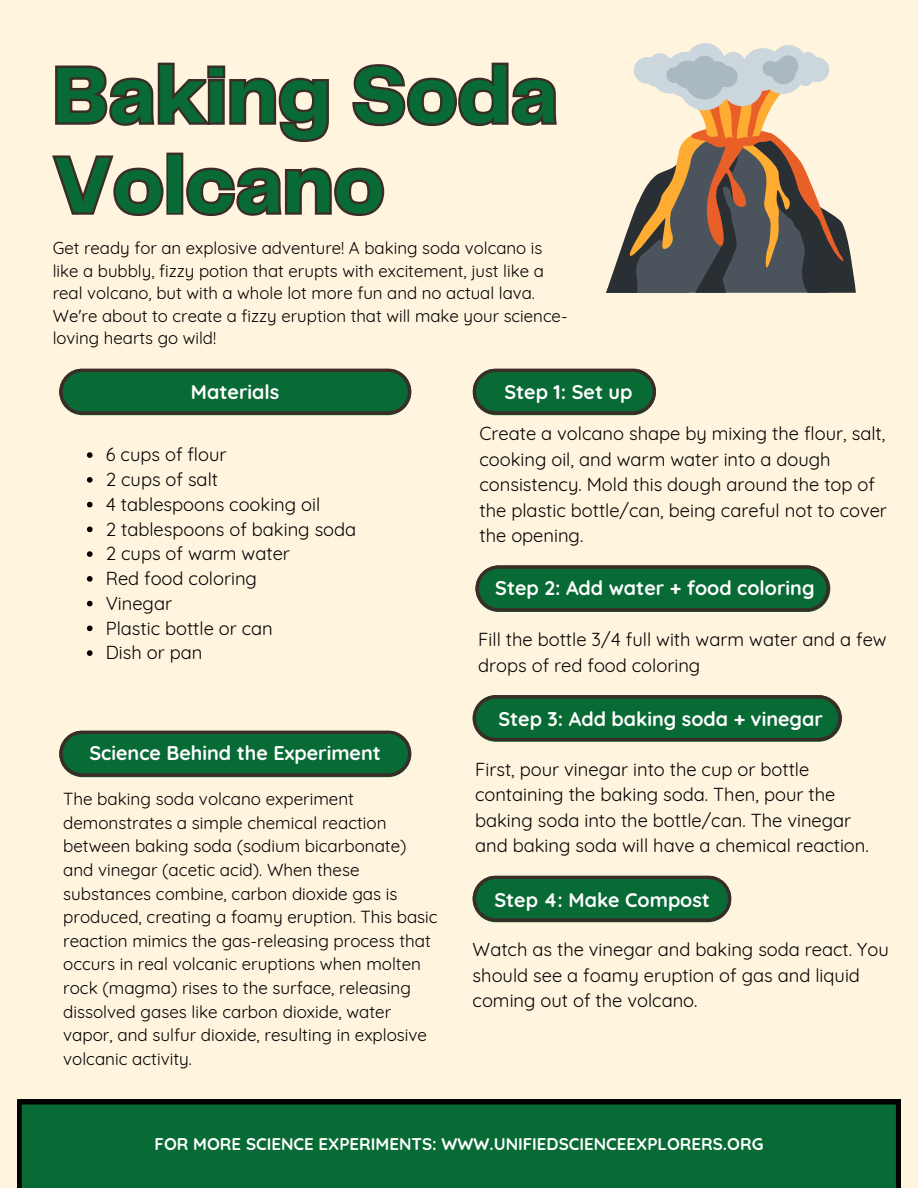
<style>
.page{position:relative;width:918px;height:1188px;background:#fff4de}
.page>*{position:absolute;margin:0;border:0;box-sizing:border-box;transform-origin:0 0}
.t1{font:700 81.9px/90px "Telegraf";color:#086a35}
.t2{font:700 19.8px "Quicksand";color:#fff}
.t3{font:18.3px/25.3px "Quicksand";color:#000}
.t4{font:17.1px/23.5px "Quicksand";color:#000}
.t5{font:700 16.95px "Quicksand";color:#fff}
.t6{font:16.8px/22.5px "Quicksand";color:#000}
</style>
<div class="page">
<div style="left:17px;top:1100px;width:883px;height:88px;background:#086a35"></div>
<svg style="left:473px;top:369px;width:183px;height:46px;background:#1c673b"></svg>
<svg style="left:476px;top:565px;width:354px;height:47px;background:#176437"></svg>
<svg style="left:473px;top:695px;width:369px;height:46px;background:#156437"></svg>
<svg style="left:473px;top:876px;width:258px;height:46px;background:#186538"></svg>
<svg style="left:606px;top:43px;width:250px;height:250px"></svg>
<svg style="left:52px;top:62px;width:505px;height:154px"></svg>
<svg style="left:59px;top:369px;width:352px;height:46px;background:#166437"></svg>
<svg style="left:87px;top:452px;width:6px;height:6px"></svg>
<svg style="left:87px;top:477px;width:6px;height:6px"></svg>
<svg style="left:87px;top:502px;width:6px;height:5px"></svg>
<svg style="left:87px;top:527px;width:6px;height:5px"></svg>
<svg style="left:87px;top:551px;width:6px;height:6px"></svg>
<svg style="left:87px;top:576px;width:6px;height:6px"></svg>
<svg style="left:87px;top:601px;width:6px;height:5px"></svg>
<svg style="left:87px;top:626px;width:6px;height:5px"></svg>
<svg style="left:87px;top:650px;width:6px;height:6px"></svg>
<svg style="left:59px;top:731px;width:352px;height:46px;background:#166437"></svg>
<p class="t1" style="left:53px;top:54px;width:507px">Baking Soda<br>Volcano</p>
<p class="t6" style="left:53px;top:237px;width:516px">Get ready for an explosive adventure! A baking soda volcano is like a bubbly, fizzy potion that erupts with excitement, just like a real volcano, but with a whole lot more fun and no actual lava.<br>We're about to create a fizzy eruption that will make your science&shy;loving hearts go wild!</p>
<p class="t2" style="left:191px;top:379px;width:90px">Materials</p>
<p class="t3" style="left:106px;top:442px;width:122px">6 cups of flour</p>
<p class="t3" style="left:106px;top:466px;width:114px">2 cups of salt</p>
<p class="t3" style="left:106px;top:491px;width:216px">4 tablespoons cooking oil</p>
<p class="t3" style="left:106px;top:516px;width:252px">2 tablespoons of baking soda</p>
<p class="t3" style="left:106px;top:541px;width:186px">2 cups of warm water</p>
<p class="t3" style="left:106px;top:565px;width:153px">Red food coloring</p>
<p class="t3" style="left:106px;top:590px;width:68px">Vinegar</p>
<p class="t3" style="left:106px;top:615px;width:169px">Plastic bottle or can</p>
<p class="t3" style="left:106px;top:640px;width:98px">Dish or pan</p>
<p class="t2" style="left:90px;top:741px;width:293px">Science Behind the Experiment</p>
<p class="t4" style="left:63px;top:787px;width:376px">The baking soda volcano experiment demonstrates a simple chemical reaction between baking soda (sodium bicarbonate) and vinegar (acetic acid). When these substances combine, carbon dioxide gas is produced, creating a foamy eruption. This basic reaction mimics the gas-releasing process that occurs in real volcanic eruptions when molten rock (magma) rises to the surface, releasing dissolved gases like carbon dioxide, water vapor, and sulfur dioxide, resulting in explosive volcanic activity.</p>
<p class="t2" style="left:504px;top:379px;width:130px">Step 1: Set up</p>
<p class="t3" style="left:480px;top:421px;width:409px">Create a volcano shape by mixing the flour, salt, cooking oil, and warm water into a dough consistency. Mold this dough around the top of the plastic bottle/can, being careful not to cover the opening.</p>
<p class="t2" style="left:495px;top:575px;width:321px">Step 2: Add water + food coloring</p>
<p class="t3" style="left:478px;top:627px;width:410px">Fill the bottle 3/4 full with warm water and a few drops of red food coloring</p>
<p class="t2" style="left:498px;top:706px;width:326px">Step 3: Add baking soda + vinegar</p>
<p class="t3" style="left:475px;top:756px;width:395px">First, pour vinegar into the cup or bottle containing the baking soda. Then, pour the baking soda into the bottle/can. The vinegar and baking soda will have a chemical reaction.</p>
<p class="t2" style="left:494px;top:887px;width:217px">Step 4: Make Compost</p>
<p class="t3" style="left:473px;top:937px;width:418px">Watch as the vinegar and baking soda react. You should see a foamy eruption of gas and liquid coming out of the volcano.</p>
<p class="t5" style="left:155px;top:1133px;width:610px">FOR MORE SCIENCE EXPERIMENTS: WWW.UNIFIEDSCIENCEEXPLORERS.ORG</p>
</div>
